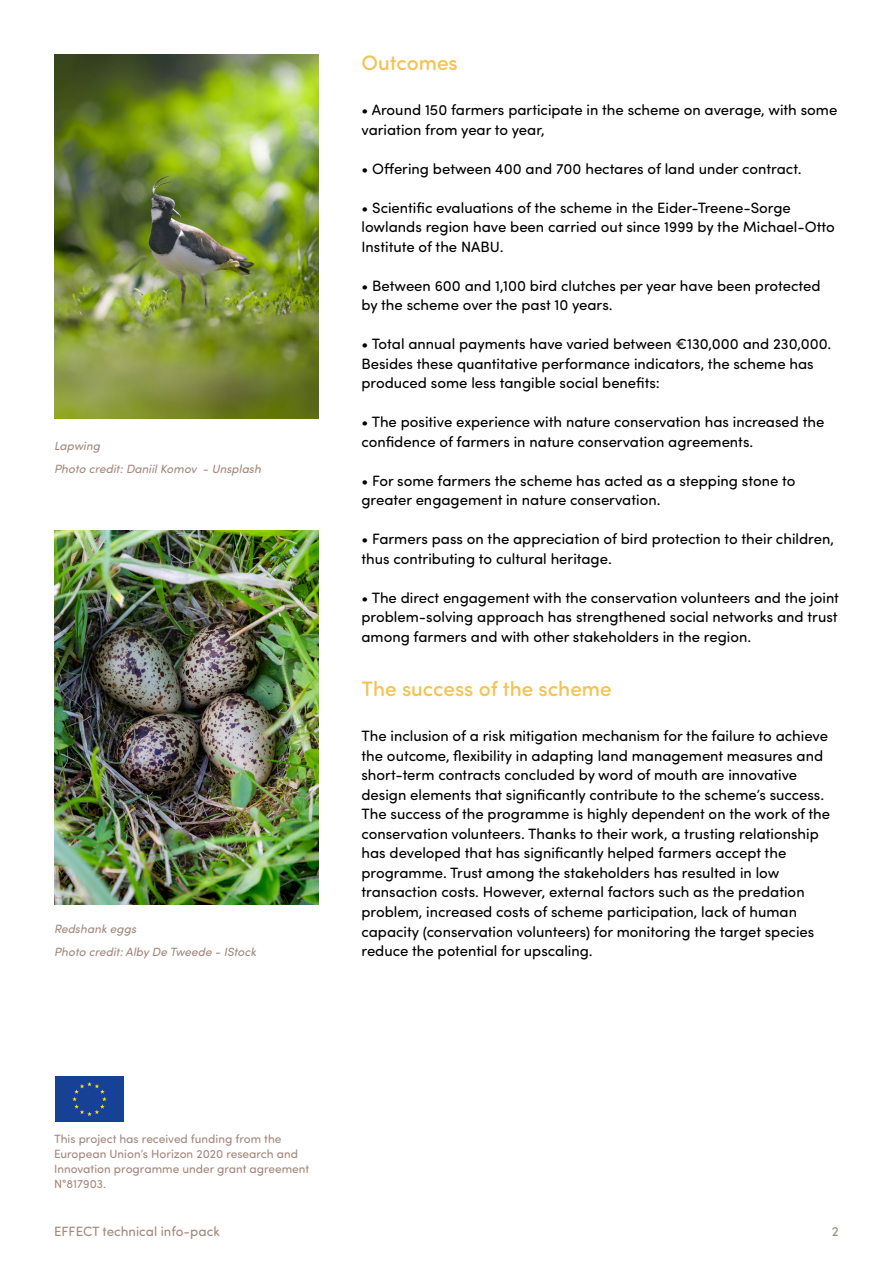
<style>
.page{position:relative;width:893px;height:1263px;background:#fff}
.page>*{position:absolute;margin:0;border:0;box-sizing:border-box;transform-origin:0 0}
.t1{font:500 21px "Sofia Pro Soft";color:#f4c353}
.t2{font:15px/19.5px "Sofia Pro Soft";color:#000}
.t3{font:13.5px "Sofia Pro Soft";color:#a4897f}
.t4{font:12px/15px "Sofia Pro Soft";color:#a4897f}
.t5{font:italic 12px/22.5px "Sofia Pro Soft";color:#a4897f}
</style>
<div class="page">
<div style="left:55px;top:1076px;width:69px;height:46px;background:#164194"></div>
<svg style="left:72px;top:1082px;width:35px;height:34px"></svg>
<img style="left:54px;top:54px;width:265px;height:365px">
<img style="left:54px;top:531px;width:265px;height:373px">
<p class="t5" style="left:54px;top:434px;width:209px">Lapwing<br>Photo credit: Daniil Komov - Unsplash</p>
<p class="t5" style="left:54px;top:917px;width:204px">Redshank eggs<br>Photo credit: Alby De Tweede - IStock</p>
<h1 class="t1" style="left:361px;top:47px;width:98px">Outcomes</h1>
<p class="t2" style="left:361px;top:99px;width:477px">• Around 150 farmers participate in the scheme on average, with some variation from year to year,</p>
<p class="t2" style="left:361px;top:158px;width:442px">• Offering between 400 and 700 hectares of land under contract.</p>
<p class="t2" style="left:361px;top:197px;width:475px">• Scientific evaluations of the scheme in the Eider-Treene-Sorge lowlands region have been carried out since 1999 by the Michael-Otto<br>Institute of the NABU.</p>
<p class="t2" style="left:361px;top:275px;width:460px">• Between 600 and 1,100 bird clutches per year have been protected by the scheme over the past 10 years.</p>
<p class="t2" style="left:361px;top:333px;width:471px">• Total annual payments have varied between €130,000 and 230,000.<br>Besides these quantitative performance indicators, the scheme has produced some less tangible social benefits:</p>
<p class="t2" style="left:361px;top:411px;width:464px">• The positive experience with nature conservation has increased the confidence of farmers in nature conservation agreements.</p>
<p class="t2" style="left:361px;top:470px;width:435px">• For some farmers the scheme has acted as a stepping stone to greater engagement in nature conservation.</p>
<p class="t2" style="left:361px;top:528px;width:474px">• Farmers pass on the appreciation of bird protection to their children, thus contributing to cultural heritage.</p>
<p class="t2" style="left:361px;top:587px;width:479px;text-align:justify">• The direct engagement with the conservation volunteers and the joint problem-solving approach has strengthened social networks and trust among farmers and with other stakeholders in the region.</p>
<h1 class="t1" style="left:361px;top:673px;width:252px">The success of the scheme</h1>
<p class="t2" style="left:361px;top:726px;width:470px">The inclusion of a risk mitigation mechanism for the failure to achieve the outcome, flexibility in adapting land management measures and short-term contracts concluded by word of mouth are innovative design elements that significantly contribute to the scheme’s success.<br>The success of the programme is highly dependent on the work of the conservation volunteers. Thanks to their work, a trusting relationship has developed that has significantly helped farmers accept the programme. Trust among the stakeholders has resulted in low transaction costs. However, external factors such as the predation problem, increased costs of scheme participation, lack of human capacity (conservation volunteers) for monitoring the target species reduce the potential for upscaling.</p>
<p class="t4" style="left:54px;top:1131px;width:257px">This project has received funding from the European Union’s Horizon 2020 research and Innovation programme under grant agreement N°817903.</p>
<p class="t3" style="left:54px;top:1222px;width:167px">EFFECT technical info-pack</p>
<p class="t3" style="left:832px;top:1222px;width:9px">2</p>
</div>
